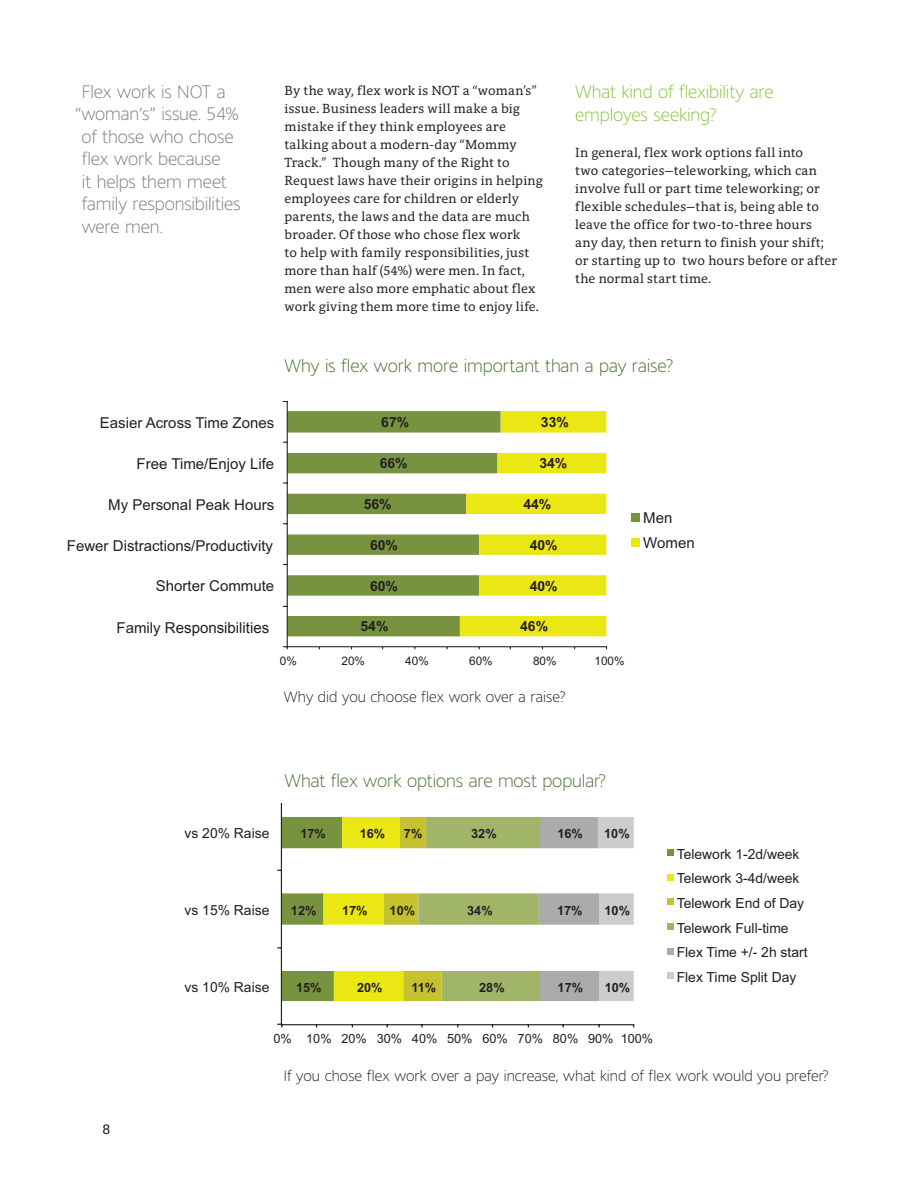
<style>
.page{position:relative;width:918px;height:1188px;background:#fff}
.page>*{position:absolute;margin:0;border:0;box-sizing:border-box;transform-origin:0 0}
.t1{font:300 18px "Harmony Sans";letter-spacing:-.005em;color:#7c7b7f}
.t2{font:300 18px "Harmony Sans";color:#486f34}
.t3{font:300 18px/22.5px "Harmony Sans";letter-spacing:-.005em;color:#86c43f}
.t4{font:15px/25.2px "Arial";color:#231f20}
.t5{font:300 15px "Harmony Sans";letter-spacing:.005em;color:#231f20}
.t6{font:13.95px/24.6px "Arial";color:#231f20}
.t7{font:700 13.95px "Arial";color:#231f20}
.t8{font:13.5px/18px "Harmony Serif";letter-spacing:.01em;color:#231f20}
.t9{font:13.5px "Harmony Sans";color:#231f20}
.t10{font:700 12.75px "Arial";color:#231f20}
.t11{font:12.75px "Arial";color:#231f20}
.t12{font:11.85px "Arial";color:#231f20}
</style>
<div class="page">
<svg style="left:288px;top:411px;width:172px;height:225px;fill:#789340"></svg>
<svg style="left:460px;top:411px;width:146px;height:225px"></svg>
<hr style="left:287px;top:646px;width:320px;height:1px;background:#231f20">
<hr style="left:287px;top:402px;width:1px;height:245px;background:#231f20">
<div style="left:632px;top:513px;width:8px;height:9px;background:#789340"></div>
<div style="left:632px;top:539px;width:8px;height:8px;background:#ebe715"></div>
<hr style="left:281px;top:1024px;width:353px;height:1px;background:#231f20">
<hr style="left:281px;top:803px;width:1px;height:222px;background:#231f20">
<svg style="left:277px;top:817px;width:357px;height:184px"></svg>
<div style="left:667px;top:849px;width:7px;height:7px;background:#789340"></div>
<div style="left:667px;top:874px;width:7px;height:7px;background:#ebe715"></div>
<div style="left:667px;top:898px;width:7px;height:7px;background:#c5c12f"></div>
<div style="left:667px;top:923px;width:7px;height:7px;background:#a0b568"></div>
<div style="left:667px;top:948px;width:7px;height:7px;background:#aaabab"></div>
<div style="left:667px;top:972px;width:7px;height:7px;background:#cccccb"></div>
<h1 class="t1" style="left:82px;top:80px;width:145px">Flex work is NOT a</h1>
<h1 class="t1" style="left:75px;top:102px;width:165px">“woman’s” issue. 54%</h1>
<h1 class="t1" style="left:82px;top:125px;width:154px">of those who chose</h1>
<h1 class="t1" style="left:82px;top:147px;width:140px">flex work because</h1>
<h1 class="t1" style="left:82px;top:170px;width:146px">it helps them meet</h1>
<h1 class="t1" style="left:82px;top:192px;width:160px">family responsibilities</h1>
<h1 class="t1" style="left:82px;top:215px;width:83px">were men.</h1>
<p class="t8" style="left:285px;top:81px;width:260px">By the way, flex work is NOT a “woman’s” issue. Business leaders will make a big mistake if they think employees are talking about a modern-day “Mommy Track.” Though many of the Right to Request laws have their origins in helping employees care for children or elderly parents, the laws and the data are much broader. Of those who chose flex work<br>to help with family responsibilities, just more than half (54%) were men. In fact, men were also more emphatic about flex work giving them more time to enjoy life.</p>
<h1 class="t3" style="left:575px;top:81px;width:200px">What kind of flexibility are employes seeking?</h1>
<p class="t8" style="left:575px;top:143px;width:263px">In general, flex work options fall into<br>two categories—teleworking, which can involve full or part time teleworking; or flexible schedules—that is, being able to leave the office for two-to-three hours any day, then return to finish your shift; or starting up to two hours before or after the normal start time.</p>
<h1 class="t2" style="left:285px;top:354px;width:390px">Why is flex work more important than a pay raise?</h1>
<p class="t4" style="left:100px;top:411px;width:176px">Easier Across Time Zones</p>
<p class="t7" style="left:381px;top:414px;width:29px">67%</p>
<p class="t7" style="left:541px;top:414px;width:29px">33%</p>
<p class="t4" style="left:137px;top:452px;width:139px">Free Time/Enjoy Life</p>
<p class="t7" style="left:380px;top:455px;width:29px">66%</p>
<p class="t7" style="left:539px;top:455px;width:29px">34%</p>
<p class="t4" style="left:108px;top:493px;width:168px">My Personal Peak Hours</p>
<p class="t4" style="left:67px;top:534px;width:208px">Fewer Distractions/Productivity</p>
<p class="t7" style="left:364px;top:496px;width:29px">56%</p>
<p class="t7" style="left:370px;top:537px;width:29px">60%</p>
<p class="t7" style="left:523px;top:496px;width:29px">44%</p>
<p class="t7" style="left:530px;top:537px;width:29px">40%</p>
<p class="t4" style="left:643px;top:506px;width:53px">Men<br>Women</p>
<p class="t4" style="left:156px;top:575px;width:120px">Shorter Commute</p>
<p class="t7" style="left:370px;top:578px;width:29px">60%</p>
<p class="t7" style="left:530px;top:578px;width:29px">40%</p>
<p class="t4" style="left:117px;top:617px;width:154px">Family Responsibilities</p>
<p class="t7" style="left:361px;top:618px;width:29px">54%</p>
<p class="t7" style="left:520px;top:618px;width:29px">46%</p>
<p class="t12" style="left:280px;top:656px;width:19px">0%</p>
<p class="t12" style="left:341px;top:656px;width:25px">20%</p>
<p class="t12" style="left:405px;top:656px;width:25px">40%</p>
<p class="t12" style="left:469px;top:656px;width:25px">60%</p>
<p class="t12" style="left:533px;top:656px;width:25px">80%</p>
<p class="t12" style="left:594px;top:656px;width:32px">100%</p>
<p class="t5" style="left:284px;top:687px;width:283px">Why did you choose flex work over a raise?</p>
<p class="t6" style="left:185px;top:821px;width:86px">vs 20% Raise</p>
<h1 class="t2" style="left:285px;top:769px;width:323px">What flex work options are most popular?</h1>
<p class="t10" style="left:300px;top:825px;width:27px">17%</p>
<p class="t10" style="left:360px;top:825px;width:27px">16%</p>
<p class="t10" style="left:404px;top:825px;width:20px">7%</p>
<p class="t10" style="left:471px;top:825px;width:27px">32%</p>
<p class="t10" style="left:557px;top:825px;width:27px">16%</p>
<p class="t10" style="left:604px;top:825px;width:27px">10%</p>
<p class="t6" style="left:185px;top:898px;width:86px">vs 15% Raise</p>
<p class="t10" style="left:291px;top:902px;width:27px">12%</p>
<p class="t10" style="left:342px;top:902px;width:27px">17%</p>
<p class="t10" style="left:390px;top:902px;width:27px">10%</p>
<p class="t10" style="left:467px;top:902px;width:27px">34%</p>
<p class="t10" style="left:557px;top:902px;width:27px">17%</p>
<p class="t10" style="left:605px;top:902px;width:27px">10%</p>
<p class="t6" style="left:185px;top:975px;width:86px">vs 10% Raise</p>
<p class="t10" style="left:296px;top:979px;width:27px">15%</p>
<p class="t10" style="left:357px;top:979px;width:27px">20%</p>
<p class="t10" style="left:412px;top:979px;width:26px">11%</p>
<p class="t10" style="left:479px;top:979px;width:27px">28%</p>
<p class="t10" style="left:558px;top:979px;width:27px">17%</p>
<p class="t10" style="left:605px;top:979px;width:27px">10%</p>
<p class="t11" style="left:274px;top:1030px;width:381px">0% 10% 20% 30% 40% 50% 60% 70% 80% 90% 100%</p>
<p class="t6" style="left:677px;top:842px;width:132px">Telework 1-2d/week<br>Telework 3-4d/week<br>Telework End of Day<br>Telework Full-time<br>Flex Time +/- 2h start<br>Flex Time Split Day</p>
<p class="t9" style="left:103px;top:1121px;width:9px">8</p>
<p class="t5" style="left:284px;top:1066px;width:546px">If you chose flex work over a pay increase, what kind of flex work would you prefer?</p>
</div>
